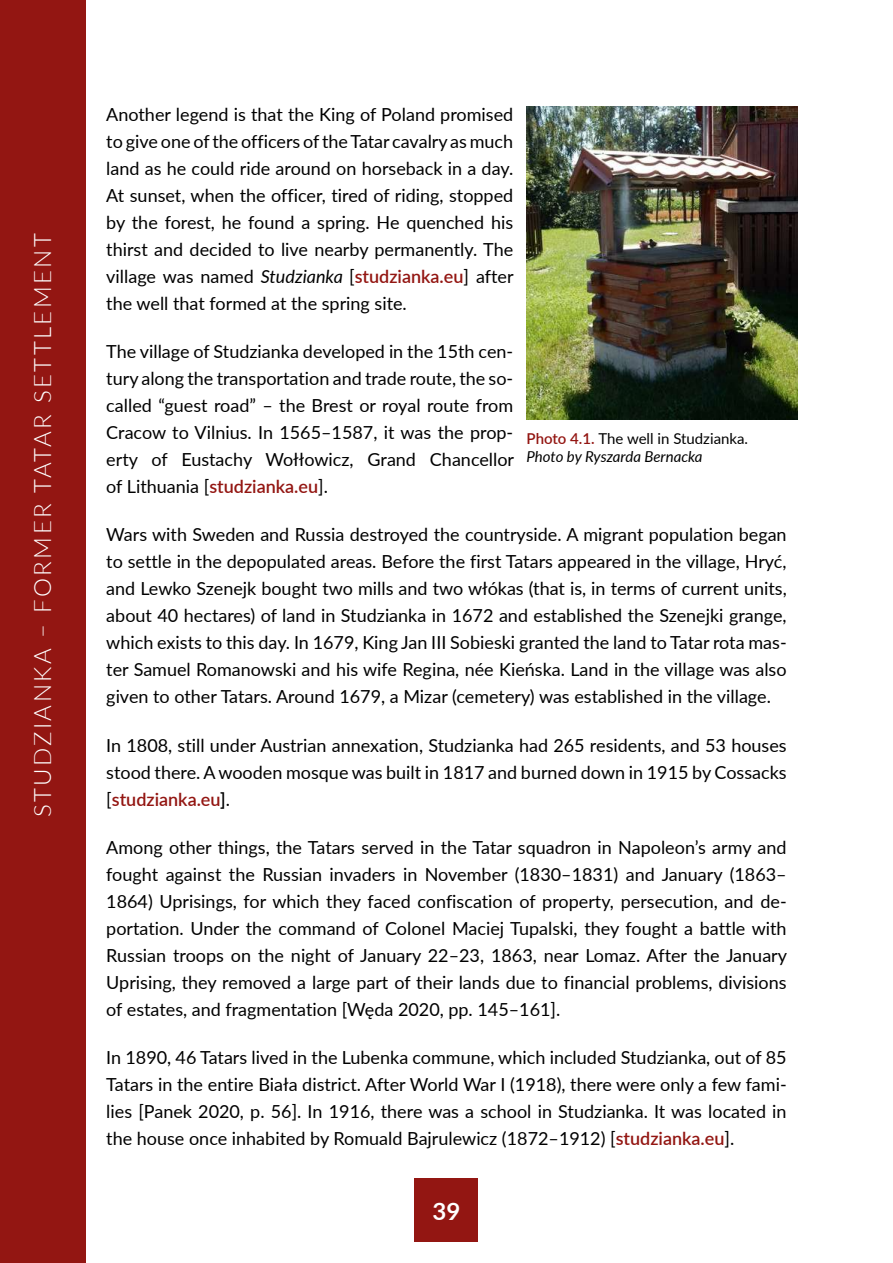
<style>
.page{position:relative;width:893px;height:1263px;background:#fff}
.page>*{position:absolute;margin:0;border:0;box-sizing:border-box;transform-origin:0 0}
.t1{font:300 24px "Lato";letter-spacing:.1em;color:#fff}
.t2{font:700 24px "Lato";color:#fff}
.t3{font:18px/27px "Lato";color:#000;text-align:justify}
.t4{font:italic 15px/18px "Lato";letter-spacing:-.005em;color:#000}
.s1{font-style:italic}
.s2{font-weight:600;color:#931612}
.s3{font-weight:600}
.s4{font-weight:600;font-style:normal;color:#931612}
.s5{font-style:normal}
</style>
<div class="page">
<div style="left:0;top:0;width:85px;height:1263px;background:#931612"></div>
<div style="left:415px;top:1178px;width:63px;height:64px;background:#931612"></div>
<img style="left:526px;top:106px;width:271px;height:313px">
<h1 class="t1" style="left:26px;top:817px;width:586px;rotate:-90deg">STUDZIANKA – FORMER TATAR SETTLEMENT</h1>
<p class="t3" style="left:106px;top:100px;width:409px">Another legend is that the King of Poland promised to give one ofthe officers oftheTatar cavalry as much land as he could ride around on horseback in a day.<br>At sunset, when the officer, tired of riding, stopped by the forest, he found a spring. He quenched his thirst and decided to live nearby permanently. The village was named <span class="s1">Studzianka</span> [<span class="s2">studzianka.eu</span>] after the well that formed at the spring site.</p>
<p class="t3" style="left:106px;top:337px;width:409px">The village of Studzianka developed in the 15th cen&shy;tury along the transportation and trade route, the so&shy;called “guest road” – the Brest or royal route from Cracow to Vilnius. In 1565–1587, it was the prop&shy;erty of Eustachy Wołłowicz, Grand Chancellor of Lithuania [<span class="s2">studzianka.eu</span>].</p>
<p class="t3" style="left:106px;top:521px;width:682px">Wars with Sweden and Russia destroyed the countryside. A migrant population began to settle in the depopulated areas. Before the first Tatars appeared in the village, Hryć, and Lewko Szenejk bought two mills and two włókas (that is, in terms of current units, about 40 hectares) of land in Studzianka in 1672 and established the Szenejki grange, which exists to this day. In 1679, King Jan III Sobieski granted the land to Tatar rota mas&shy;ter Samuel Romanowski and his wife Regina, née Kieńska. Land in the village was also given to other Tatars. Around 1679, a Mizar (cemetery) was established in the village.</p>
<p class="t3" style="left:106px;top:731px;width:682px">In 1808, still under Austrian annexation, Studzianka had 265 residents, and 53 houses stood there. Awooden mosque was built in 1817 and burned down in 1915 by Cossacks [<span class="s2">studzianka.eu</span><span class="s3">]</span>.</p>
<p class="t3" style="left:106px;top:833px;width:682px">Among other things, the Tatars served in the Tatar squadron in Napoleon’s army and fought against the Russian invaders in November (1830–1831) and January (1863– 1864) Uprisings, for which they faced confiscation of property, persecution, and de&shy;portation. Under the command of Colonel Maciej Tupalski, they fought a battle with Russian troops on the night of January 22–23, 1863, near Lomaz. After the January Uprising, they removed a large part of their lands due to financial problems, divisions of estates, and fragmentation [Węda 2020, pp. 145–161].</p>
<p class="t3" style="left:106px;top:1043px;width:682px">In 1890, 46 Tatars lived in the Lubenka commune, which included Studzianka, out of 85<br>Tatars in the entire Biała district. After World War I (1918), there were only a few fami&shy;lies [Panek 2020, p. 56]. In 1916, there was a school in Studzianka. It was located in the house once inhabited by Romuald Bajrulewicz (1872–1912) [<span class="s2">studzianka.eu</span>].</p>
<p class="t4" style="left:527px;top:429px;width:223px"><span class="s4">Photo 4.1.</span> <span class="s5">The well in Studzianka.<br></span>Photo by Ryszarda Bernacka</p>
<h1 class="t2" style="left:433px;top:1193px;width:29px">39</h1>
</div>
